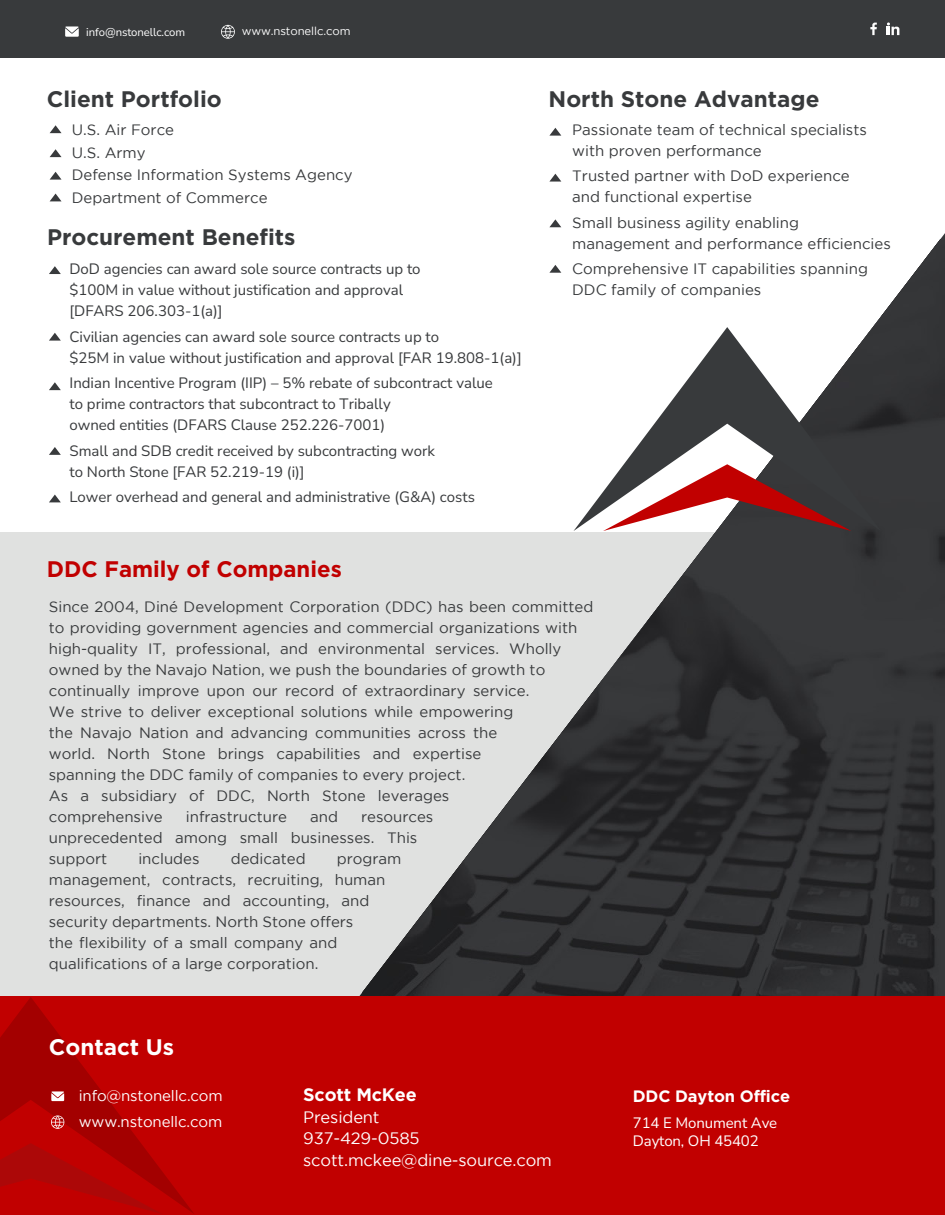
<style>
.page{position:relative;width:945px;height:1215px;background:#fff}
.page>*{position:absolute;margin:0;border:0;box-sizing:border-box;transform-origin:0 0}
.t1{font:700 22.5px "Gotham";color:#383a3c}
.t2{font:700 22.5px "Gotham";color:#c10000}
.t3{font:700 22.5px "Gotham";color:#fff}
.t4{font:700 18px "Gotham";letter-spacing:-.01em;color:#fff}
.t5{font:16.5px/21.5px "Gotham";letter-spacing:-.01em;color:#fff}
.t6{font:700 16.5px "Gotham";letter-spacing:-.01em;color:#fff}
.t7{font:15px/21px "Gotham";color:#383a3c}
.t8{font:200 15px/21px "Nunito Sans 12 pt";color:#383a3c}
.t9{font:15px/26.2px "Gotham";letter-spacing:-.01em;color:#fff}
.t10{font:200 15px/18px "Nunito Sans 12 pt";letter-spacing:-.01em;color:#fff}
.t11{font:200 11.4px "Nunito Sans 12 pt";letter-spacing:-.01em;color:#fff}
.t12{font:11.4px "Gotham";letter-spacing:-.01em;color:#fff}
</style>
<div class="page">
<div style="left:0;top:533px;width:935px;height:488px;background:#e0e1e0"></div>
<img style="left:359px;top:233px;width:586px;height:763px">
<svg style="left:50px;top:125px;width:12px;height:8px"></svg>
<svg style="left:50px;top:172px;width:12px;height:8px"></svg>
<svg style="left:50px;top:149px;width:12px;height:8px"></svg>
<svg style="left:50px;top:194px;width:11px;height:7px"></svg>
<svg style="left:549px;top:128px;width:12px;height:8px"></svg>
<svg style="left:549px;top:174px;width:12px;height:8px"></svg>
<svg style="left:549px;top:219px;width:12px;height:8px"></svg>
<svg style="left:549px;top:265px;width:12px;height:8px"></svg>
<div style="left:0;top:0;width:945px;height:58px;background:#383a3c"></div>
<svg style="left:870px;top:23px;width:7px;height:12px"></svg>
<svg style="left:887px;top:22px;width:12px;height:13px"></svg>
<div style="left:0;top:996px;width:945px;height:219px;background:#c10000"></div>
<svg style="left:49px;top:266px;width:12px;height:8px"></svg>
<svg style="left:49px;top:333px;width:12px;height:8px"></svg>
<svg style="left:49px;top:382px;width:12px;height:8px"></svg>
<svg style="left:49px;top:447px;width:12px;height:8px"></svg>
<svg style="left:49px;top:495px;width:12px;height:7px"></svg>
<svg style="left:573px;top:327px;width:308px;height:204px"></svg>
<svg style="left:603px;top:464px;width:248px;height:67px"></svg>
<svg style="left:221px;top:25px;width:14px;height:14px"></svg>
<svg style="left:65px;top:26px;width:14px;height:11px"></svg>
<svg style="left:0;top:997px;width:194px;height:217px"></svg>
<p class="t11" style="left:86px;top:24px;width:100px">info@nstonellc.com</p>
<p class="t12" style="left:242px;top:25px;width:110px">www.nstonellc.com</p>
<h1 class="t1" style="left:47px;top:86px;width:176px">Client Portfolio</h1>
<p class="t7" style="left:72px;top:118px;width:282px;line-height:22.5px">U.S. Air Force<br>U.S. Army<br>Defense Information Systems Agency<br>Department of Commerce</p>
<h1 class="t1" style="left:47px;top:224px;width:250px">Procurement Benefits</h1>
<p class="t8" style="left:70px;top:258px;width:353px">DoD agencies can award sole source contracts up to $100M in value without justification and approval [DFARS 206.303-1(a)]</p>
<p class="t8" style="left:70px;top:326px;width:454px">Civilian agencies can award sole source contracts up to<br>$25M in value without justification and approval [FAR 19.808-1(a)]</p>
<p class="t8" style="left:70px;top:372px;width:425px">Indian Incentive Program (IIP) – 5% rebate of subcontract value to prime contractors that subcontract to Tribally<br>owned entities (DFARS Clause 252.226-7001)</p>
<p class="t8" style="left:70px;top:440px;width:367px">Small and SDB credit received by subcontracting work to North Stone [FAR 52.219-19 (i)]</p>
<p class="t8" style="left:70px;top:486px;width:407px">Lower overhead and general and administrative (G&amp;A) costs</p>
<h1 class="t2" style="left:47px;top:556px;width:296px">DDC Family of Companies</h1>
<h1 class="t1" style="left:549px;top:86px;width:272px">North Stone Advantage</h1>
<p class="t7" style="left:572px;top:119px;width:296px">Passionate team of technical specialists with proven performance</p>
<p class="t7" style="left:572px;top:165px;width:279px">Trusted partner with DoD experience and functional expertise</p>
<p class="t7" style="left:572px;top:212px;width:320px">Small business agility enabling management and performance efficiencies</p>
<p class="t7" style="left:572px;top:258px;width:297px">Comprehensive IT capabilities spanning<br>DDC family of companies</p>
<p class="t7" style="left:49px;top:596px;width:546px">Since 2004, Diné Development Corporation (DDC) has been committed to providing government agencies and commercial organizations with high-quality IT, professional, and environmental services. Wholly owned by the Navajo Nation, we push the boundaries of growth to continually improve upon our record of extraordinary service.<br>We strive to deliver exceptional solutions while empowering<br>the Navajo Nation and advancing communities across the<br>world. North Stone brings capabilities and expertise<br>spanning the DDC family of companies to every project.<br>As a subsidiary of DDC, North Stone leverages<br>comprehensive</p>
<p class="t7" style="left:186px;top:806px;width:103px">infrastructure</p>
<p class="t7" style="left:310px;top:806px;width:29px">and</p>
<p class="t7" style="left:49px;top:806px;width:386px;text-indent:312px">resources unprecedented among small businesses. This support</p>
<p class="t7" style="left:138px;top:848px;width:63px">includes</p>
<p class="t7" style="left:231px;top:848px;width:76px">dedicated</p>
<p class="t7" style="left:49px;top:848px;width:354px;text-indent:288px">program management, contracts, recruiting, human resources, finance and accounting, and security departments. North Stone offers<br>the flexibility of a small company and qualifications of a large corporation.</p>
<h1 class="t3" style="left:49px;top:1034px;width:127px">Contact Us</h1>
<p class="t9" style="left:79px;top:1082px;width:146px">info@nstonellc.com www.nstonellc.com</p>
<p class="t6" style="left:633px;top:1086px;width:159px">DDC Dayton Office</p>
<p class="t4" style="left:303px;top:1085px;width:115px">Scott McKee</p>
<p class="t5" style="left:303px;top:1106px;width:250px">President<br>937-429-0585 scott.mckee@dine-source.com</p>
<p class="t10" style="left:633px;top:1113px;width:146px">714 E Monument Ave<br>Dayton, OH 45402</p>
</div>
